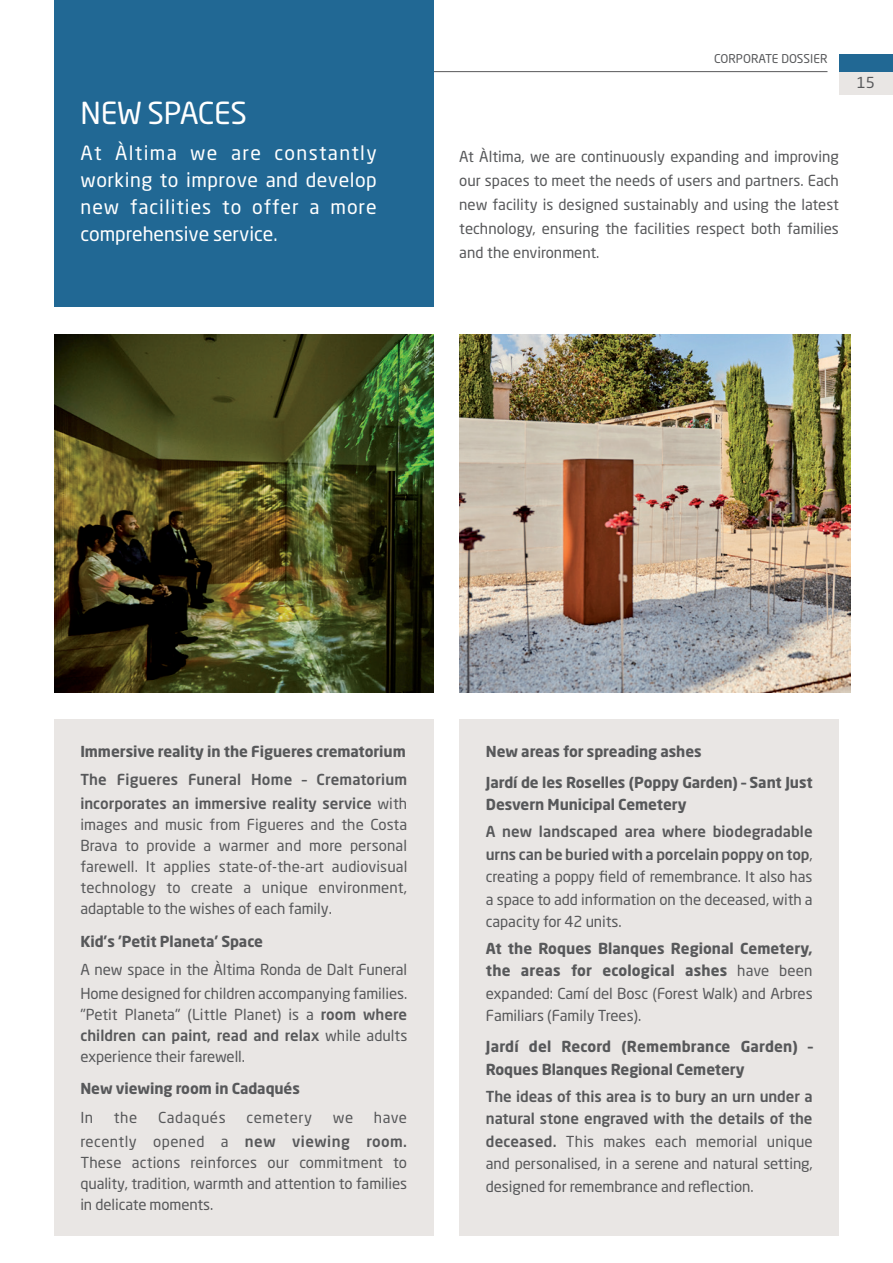
<style>
.page{position:relative;width:893px;height:1263px;background:#fff}
.page>*{position:absolute;margin:0;border:0;box-sizing:border-box;transform-origin:0 0}
.t1{font:30px "Neo Sans Pro";letter-spacing:-.005em;color:#fff}
.t2{font:19.5px/27px "Neo Sans Pro";letter-spacing:.025em;color:#fff;text-align:justify}
.t3{font:15px/22.5px "Neo Sans Pro";letter-spacing:-.005em;color:#57585a;text-align:justify}
.t4{font:700 15px/31px "Neo Sans Pro";letter-spacing:-.005em;color:#57585a}
.t5{font:500 15px/24px "Neo Sans Pro";color:#57585a}
.t6{font:15px/24px "Neo Sans Pro";letter-spacing:.03em;color:#57585a;text-align:right}
.t7{font:15px "Neo Sans Pro";letter-spacing:.04em;color:#57585a}
.t8{font:12px "Neo Sans Pro";color:#57585a}
.s1{font-weight:400}
.s2{font-weight:500}
.s3{font-weight:700}
</style>
<div class="page">
<hr style="left:54px;top:71px;width:773px;height:1px;background:#57585a">
<div style="left:839px;top:54px;width:54px;height:18px;background:#216894"></div>
<div style="left:839px;top:72px;width:54px;height:23px;background:#e9e6e4"></div>
<img style="left:54px;top:334px;width:379px;height:359px">
<img style="left:459px;top:334px;width:392px;height:359px">
<div style="left:54px;top:0;width:380px;height:306px;background:#216894"></div>
<div style="left:54px;top:719px;width:379px;height:517px;background:#e9e6e4"></div>
<div style="left:459px;top:719px;width:380px;height:517px;background:#e9e6e4"></div>
<h1 class="t1" style="left:81px;top:95px;width:168px">NEW SPACES</h1>
<h2 class="t2" style="left:81px;top:139px;width:298px">At Àltima we are constantly working to improve and develop new facilities to offer a more comprehensive service.</h2>
<p class="t8" style="left:714px;top:51px;width:115px">CORPORATE DOSSIER</p>
<p class="t3" style="left:857px;top:71px;width:20px">15</p>
<p class="t3" style="left:459px;top:144px;width:381px;line-height:24px">At Àltima, we are continuously expanding and improving our spaces to meet the needs of users and partners. Each new facility is designed sustainably and using the latest technology, ensuring the facilities respect both families and the environment.</p>
<p class="t4" style="left:80px;top:735px;width:327px">Immersive reality in the Figueres crematorium</p>
<p class="t5" style="left:80px;top:767px;width:328px">The Figueres Funeral Home – Crematorium incorporates an immersive reality service <span class="s1">with</span></p>
<p class="t3" style="left:80px;top:814px;width:329px;line-height:21px">images and music from Figueres and the Costa Brava to provide a warmer and more personal farewell. It applies state-of-the-art audiovisual technology to create a unique environment, adaptable to the wishes of each family.</p>
<p class="t4" style="left:80px;top:925px;width:184px">Kid's 'Petit Planeta' Space</p>
<p class="t3" style="left:80px;top:957px;width:328px;line-height:24px">A new space in the Àltima Ronda de Dalt Funeral<br>Home designed for children accompanying families.</p>
<p class="t3" style="left:80px;top:1003px;width:328px;line-height:21px">"Petit Planeta" (Little Planet) is a <span class="s2">room where children can paint, read and relax</span> while adults experience their farewell.</p>
<p class="t4" style="left:80px;top:1073px;width:221px">New viewing room in Cadaqués</p>
<p class="t3" style="left:80px;top:1105px;width:14px">In</p>
<p class="t3" style="left:114px;top:1105px;width:25px">the</p>
<p class="t7" style="left:158px;top:1108px;width:69px">Cadaqués</p>
<p class="t7" style="left:246px;top:1108px;width:67px">cemetery</p>
<p class="t3" style="left:333px;top:1105px;width:22px">we</p>
<p class="t6" style="left:80px;top:1105px;width:328px">have<br>recently opened a <span class="s2">new viewing room.</span></p>
<p class="t3" style="left:80px;top:1151px;width:328px;line-height:21px">These actions reinforces our commitment to quality, tradition, warmth and attention to families in delicate moments.</p>
<p class="t4" style="left:486px;top:735px;width:328px">New areas for spreading ashes<br>Jardí de les Roselles (Poppy Garden) – Sant Just</p>
<p class="t4" style="left:486px;top:789px;width:202px">Desvern Municipal Cemetery</p>
<p class="t3" style="left:486px;top:820px;width:328px"><span class="s2">A new landscaped area where biodegradable urns can be buried with a porcelain poppy on top</span>, creating a poppy field of remembrance. It also has a space to add information on the deceased, with a capacity for 42 units.</p>
<p class="t3" style="left:486px;top:937px;width:328px"><span class="s3">At the Roques Blanques Regional Cemetery, the areas for ecological ashes</span> have been expanded: Camí del Bosc (Forest Walk) and Arbres Familiars (Family Trees).</p>
<p class="t4" style="left:486px;top:1035px;width:328px;line-height:22.5px">Jardí del Record (Remembrance Garden) –<br>Roques Blanques Regional Cemetery</p>
<p class="t3" style="left:486px;top:1084px;width:328px"><span class="s2">The ideas of this area is to bury an urn under a natural stone engraved with the details of the deceased.</span> This makes each memorial unique and personalised, in a serene and natural setting, designed for remembrance and reflection.</p>
</div>
